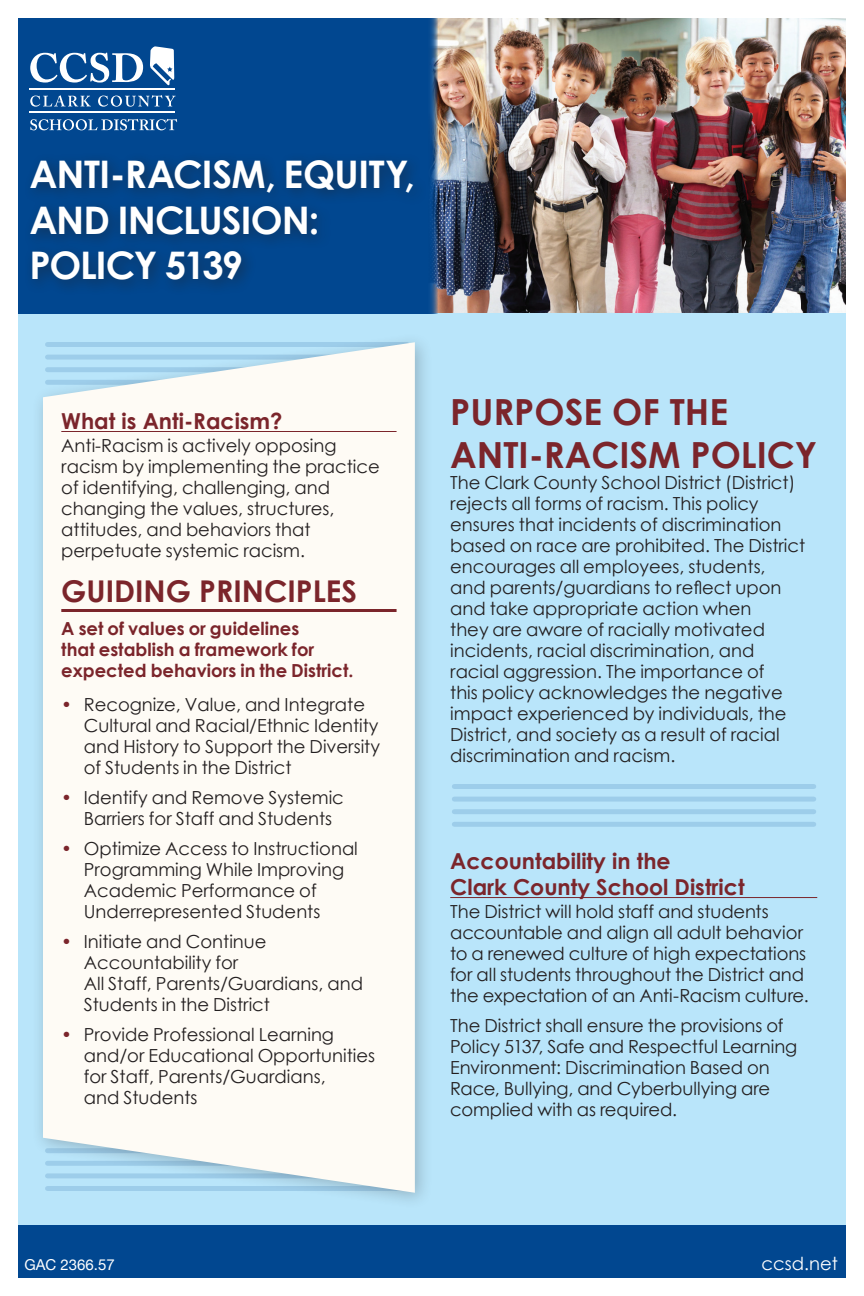
<style>
.page{position:relative;width:864px;height:1296px;background:#fff}
.page>*{position:absolute;margin:0;border:0;box-sizing:border-box;transform-origin:0 0}
.t1{font:700 38px/45.6px "Century Gothic";letter-spacing:-.02em;color:#fff}
.t2{font:700 36px/43.2px "Century Gothic";color:#7b252b}
.t3{font:700 30px "Century Gothic";color:#7b252b}
.t4{font:700 22px/26.4px "Century Gothic";color:#7b252b}
.t5{font:18px/21px "Century Gothic";color:#231f20}
.t6{font:700 18px/21px "Century Gothic";color:#7b252b}
.t7{font:18px "Century Gothic";color:#fff}
.t8{font:15px "Helvetica Neue";color:#fff}
.s1{color:#7b252b}
</style>
<div class="page">
<div style="left:18px;top:300px;width:828px;height:978px;background:#b9e5fa"></div>
<hr style="left:450px;top:897px;width:367px;height:1px;background:#7b252b">
<div style="left:31px;top:331px;width:403px;height:879px;background:#231f20;opacity:.25"></div>
<div style="left:43px;top:342px;width:372px;height:851px;background:#fefbf5"></div>
<div style="left:18px;top:1226px;width:828px;height:52px;background:#014790"></div>
<hr style="left:61px;top:431px;width:336px;height:1px;background:#7b252b">
<hr style="left:61px;top:609px;width:336px;height:3px;background:#7b252b">
<img style="left:438px;top:18px;width:408px;height:295px">
<svg style="left:428px;top:18px;width:10px;height:295px;background:#28588c"></svg>
<div style="left:18px;top:18px;width:410px;height:295px;background:#014790"></div>
<hr style="left:30px;top:88px;width:145px;height:2px;background:#fff">
<hr style="left:30px;top:112px;width:145px;height:1px;background:#fff">
<svg style="left:30px;top:53px;width:113px;height:30px"></svg>
<svg style="left:30px;top:95px;width:61px;height:12px"></svg>
<svg style="left:98px;top:95px;width:78px;height:12px"></svg>
<svg style="left:30px;top:119px;width:147px;height:11px"></svg>
<svg style="left:150px;top:46px;width:24px;height:40px"></svg>
<div style="left:23px;top:151px;width:405px;height:145px;background:#231f20;opacity:.5"></div>
<div style="left:454px;top:784px;width:360px;height:5px;background:#9dcdea"></div>
<div style="left:454px;top:797px;width:360px;height:5px;background:#9dcdea"></div>
<div style="left:454px;top:809px;width:360px;height:5px;background:#9dcdea"></div>
<div style="left:454px;top:822px;width:360px;height:5px;background:#9dcdea"></div>
<h1 class="t1" style="left:30px;top:150px;width:387px">ANTI-RACISM, EQUITY,<br>AND INCLUSION:<br>POLICY 5139</h1>
<p class="t4" style="left:61px;top:407px;width:223px">What is Anti-Racism?</p>
<p class="t5" style="left:61px;top:435px;width:320px">Anti-Racism is actively opposing racism by implementing the practice of identifying, challenging, and changing the values, structures, attitudes, and behaviors that perpetuate systemic racism.</p>
<h3 class="t3" style="left:61px;top:569px;width:297px">GUIDING PRINCIPLES</h3>
<p class="t6" style="left:61px;top:617px;width:294px">A set of values or guidelines<br>that establish a framework for expected behaviors in the District.</p>
<p class="t5" style="left:84px;top:694px;width:298px;text-indent:-23px"><span class="s1">•</span> Recognize, Value, and Integrate Cultural and Racial/Ethnic Identity and History to Support the Diversity of Students in the District</p>
<p class="t5" style="left:61px;top:787px;width:284px;text-align:center"><span class="s1">•</span> Identify and Remove Systemic<br>Barriers for Staff and Students</p>
<p class="t5" style="left:84px;top:838px;width:276px;text-indent:-23px"><span class="s1">•</span> Optimize Access to Instructional<br>Programming While Improving<br>Academic Performance of<br>Underrepresented Students</p>
<p class="t5" style="left:84px;top:931px;width:281px;text-indent:-23px"><span class="s1">•</span> Initiate and Continue<br>Accountability for<br>All Staff, Parents/Guardians, and<br>Students in the District</p>
<p class="t5" style="left:84px;top:1024px;width:293px;text-indent:-23px"><span class="s1">•</span> Provide Professional Learning and/or Educational Opportunities for Staff, Parents/Guardians,<br>and Students</p>
<h2 class="t2" style="left:450px;top:389px;width:369px">PURPOSE OF THE<br>ANTI-RACISM POLICY</h2>
<p class="t5" style="left:450px;top:472px;width:356px">The Clark County School District (District) rejects all forms of racism. This policy ensures that incidents of discrimination based on race are prohibited. The District encourages all employees, students, and parents/guardians to reflect upon and take appropriate action when<br>they are aware of racially motivated incidents, racial discrimination, and racial aggression. The importance of<br>this policy acknowledges the negative impact experienced by individuals, the District, and society as a result of racial discrimination and racism.</p>
<p class="t4" style="left:450px;top:846px;width:296px">Accountability in the<br>Clark County School District</p>
<p class="t5" style="left:450px;top:901px;width:360px">The District will hold staff and students accountable and align all adult behavior to a renewed culture of high expectations for all students throughout the District and the expectation of an Anti-Racism culture.</p>
<p class="t5" style="left:450px;top:1015px;width:349px">The District shall ensure the provisions of Policy 5137, Safe and Respectful Learning Environment: Discrimination Based on Race, Bullying, and Cyberbullying are complied with as required.</p>
<p class="t8" style="left:24px;top:1254px;width:92px">GAC 2366.57</p>
<p class="t7" style="left:762px;top:1251px;width:78px">ccsd.net</p>
</div>
